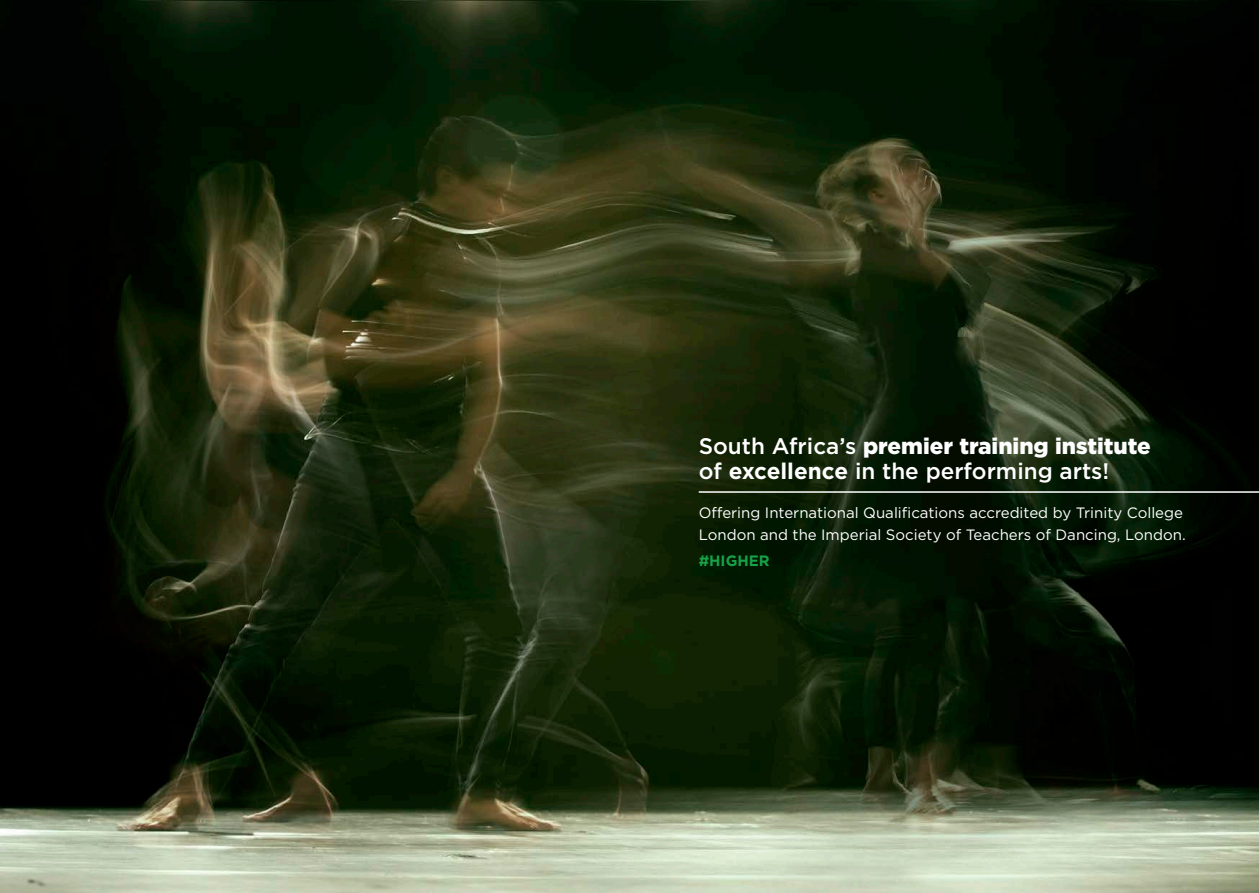
<style>
.page{position:relative;width:1259px;height:893px;background:#fff}
.page>*{position:absolute;margin:0;border:0;box-sizing:border-box;transform-origin:0 0}
.Body_copy{font:500 22.5px/25.5px "Gotham";color:#fff}
.Body_copy-2{font:15px/22.5px "Gotham";color:#fff}
.Body_copy-3{font:700 15px "Gotham";color:#16a249}
.s1{font-weight:900}
.s2{font-weight:700}
</style>
<div class="page">
<img style="left:0;top:0;width:1259px;height:893px">
<hr style="left:699px;top:491px;width:560px;height:2px;background:#fff">
<p class="Body_copy" style="left:699px;top:433px;width:453px">South Africa’s <span class="s1">premier training institute </span>of <span class="s2">excellence</span> in the performing arts!</p>
<p class="Body_copy-2" style="left:699px;top:501px;width:488px">Offering International Qualifications accredited by Trinity College<br>London and the Imperial Society of Teachers of Dancing, London.</p>
<p class="Body_copy-3" style="left:699px;top:550px;width:72px">#HIGHER</p>
</div>
